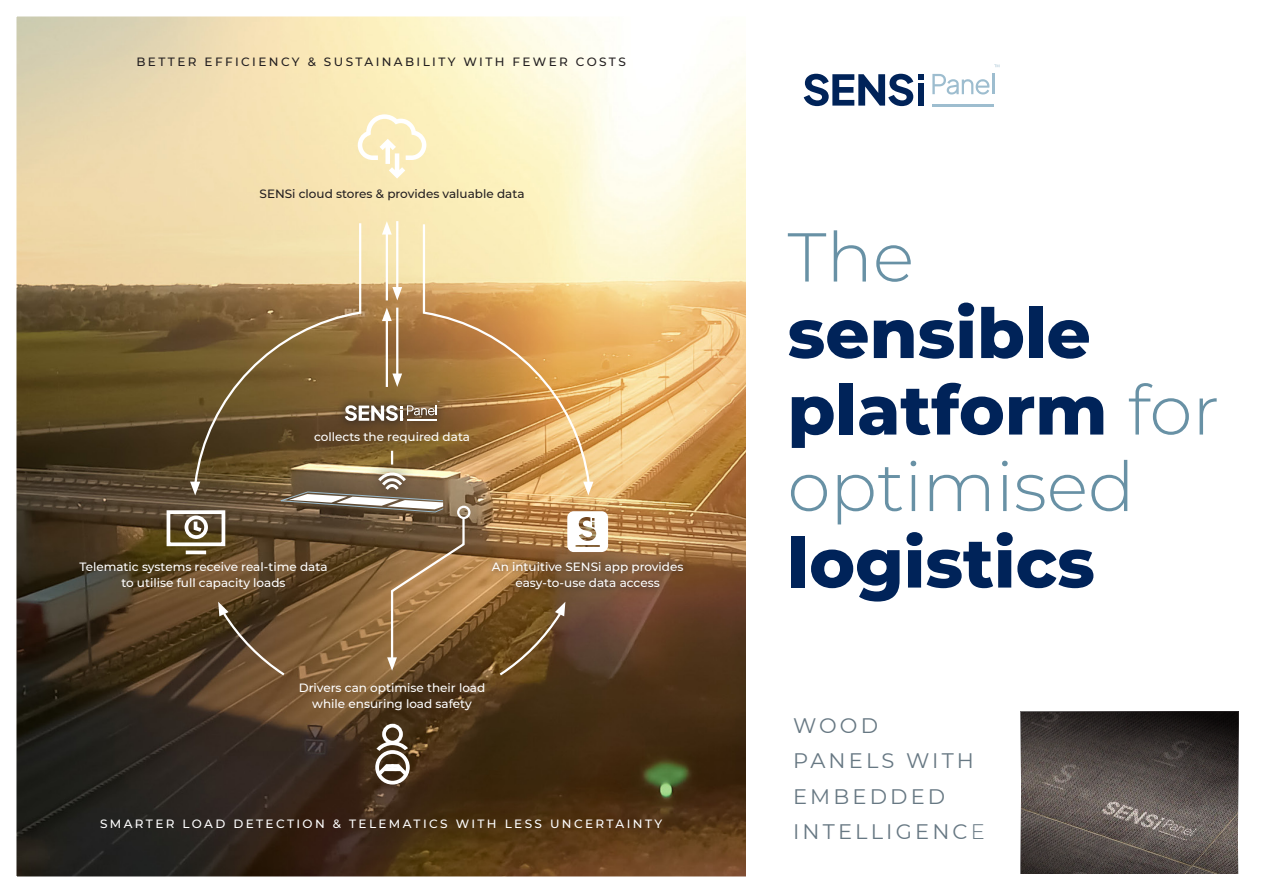
<style>
.page{position:relative;width:1263px;height:893px;background:#fff}
.page>*{position:absolute;margin:0;border:0;box-sizing:border-box;transform-origin:0 0}
.t1{font:300 69px/76.5px "Montserrat";color:#6891a5}
.t2{font:800 69px "Montserrat";color:#002359}
.t3{font:21px/35.4px "Montserrat";letter-spacing:.15em;color:#677883}
.base{font:500 12px/16.5px "Montserrat";color:#fff;text-align:center}
.base-2{font:500 12px "Montserrat";letter-spacing:.2em;color:#fff}
.base-3{font:500 12px "Montserrat";letter-spacing:.185em;color:#231f20}
.base-4{font:500 12px "Montserrat";color:#231f20}
.s1{font-weight:300;color:#6891a5}
.s2{font-weight:800;color:#002359}
.s3{font-weight:300}
</style>
<div class="page">
<img style="left:17px;top:17px;width:729px;height:859px">
<hr style="left:933px;top:104px;width:61px;height:2px;background:#9dbdcf">
<svg style="left:804px;top:74px;width:119px;height:32px"></svg>
<div style="left:918px;top:83px;width:5px;height:23px;background:#002359"></div>
<svg style="left:932px;top:74px;width:57px;height:21px"></svg>
<hr style="left:992px;top:74px;width:2px;height:20px;background:#9dbdcf">
<svg style="left:994px;top:64px;width:5px;height:3px"></svg>
<div style="left:485px;top:555px;width:205px;height:41px;background:#231f20;opacity:.75"></div>
<svg style="left:358px;top:114px;width:68px;height:65px"></svg>
<img style="left:193px;top:221px;width:398px;height:457px">
<svg style="left:190px;top:482px;width:10px;height:13px"></svg>
<svg style="left:583px;top:482px;width:10px;height:13px"></svg>
<svg style="left:218px;top:602px;width:11px;height:14px"></svg>
<svg style="left:555px;top:602px;width:10px;height:14px"></svg>
<svg style="left:391px;top:451px;width:2px;height:14px"></svg>
<svg style="left:1020px;top:711px;width:218px;height:163px;background:#514946"></svg>
<div style="left:375px;top:750px;width:35px;height:34px;border:4px solid #fff;border-radius:50%"></div>
<svg style="left:373px;top:762px;width:39px;height:18px"></svg>
<hr style="left:384px;top:767px;width:17px;height:4px;background:#fff">
<div style="left:382px;top:724px;width:21px;height:20px;border:4px solid #fff;border-radius:50%"></div>
<svg style="left:372px;top:739px;width:40px;height:14px"></svg>
<svg style="left:567px;top:511px;width:41px;height:41px"></svg>
<div style="left:167px;top:510px;width:58px;height:36px;border:4px solid #fff"></div>
<svg style="left:186px;top:550px;width:20px;height:4px"></svg>
<div style="left:185px;top:516px;width:23px;height:23px;border:4px solid #fff;border-radius:50%"></div>
<svg style="left:192px;top:518px;width:14px;height:17px"></svg>
<p class="base-3" style="left:136px;top:53px;width:491px">BETTER EFFICIENCY &amp; SUSTAINABILITY WITH FEWER COSTS</p>
<p class="base-4" style="left:260px;top:185px;width:266px">SENSi cloud stores &amp; provides valuable data</p>
<p class="base" style="left:314px;top:428px;width:158px">collects the required data</p>
<p class="base" style="left:79px;top:558px;width:250px">Telematic systems receive real-time data to utilise full capacity loads</p>
<p class="base" style="left:492px;top:558px;width:193px">An intuitive SENSi app provides easy-to-use data access</p>
<p class="base" style="left:299px;top:679px;width:188px">Drivers can optimise their load while ensuring load safety</p>
<p class="base-2" style="left:100px;top:815px;width:564px">SMARTER LOAD DETECTION &amp; TELEMATICS WITH LESS UNCERTAINTY</p>
<h1 class="t1" style="left:787px;top:217px;width:128px">The</h1>
<h1 class="t2" style="left:787px;top:283px;width:305px">sensible</h1>
<h1 class="t2" style="left:787px;top:359px;width:433px">platform <span class="s1">for</span></h1>
<h1 class="t1" style="left:787px;top:446px;width:349px">optimised <span class="s2">logistics</span></h1>
<h1 class="t3" style="left:793px;top:707px;width:86px">WOOD</h1>
<h1 class="t3" style="left:793px;top:742px;width:182px">PANELS WITH</h1>
<h1 class="t3" style="left:793px;top:778px;width:193px">EMBEDDED<br>INTELLIGENC<span class="s3">E</span></h1>
</div>
